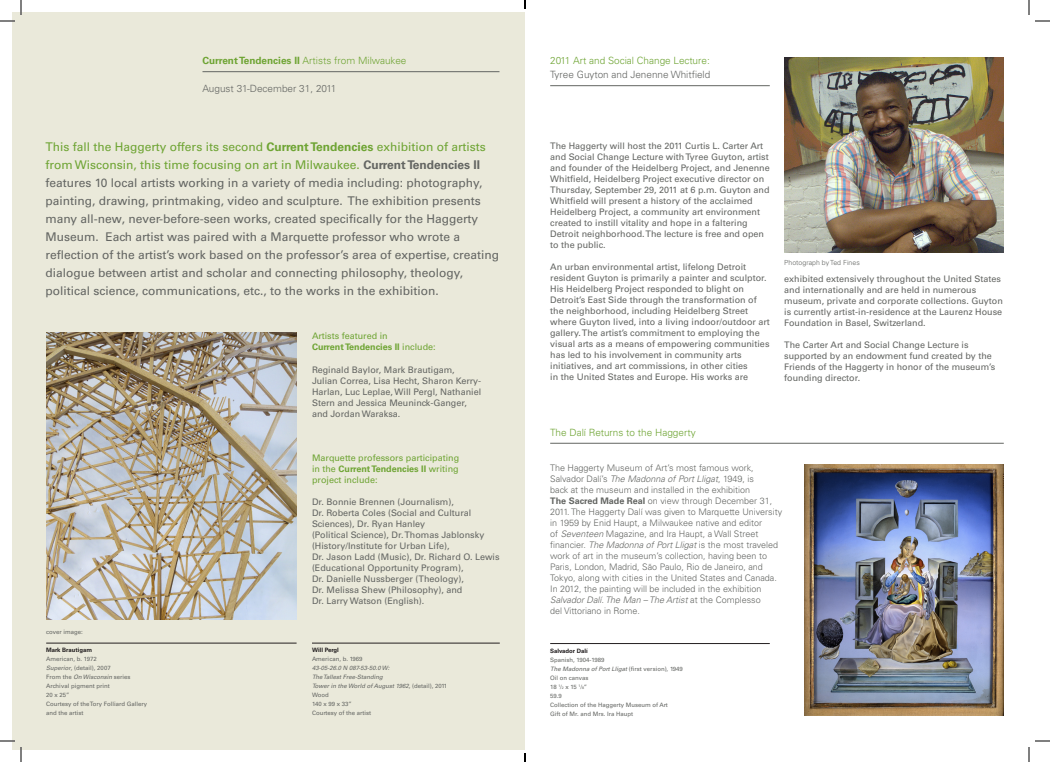
<style>
.page{position:relative;width:1050px;height:762px;background:#fff}
.page>*{position:absolute;margin:0;border:0;box-sizing:border-box;transform-origin:0 0}
.t1{font:12px/18px "Univers LT Std";color:#636562}
.t2{font:300 10px/14px "Univers LT Std";color:#6ea433}
.t3{font:300 10px "Univers LT Std";color:#636562}
.t4{font:9px/11px "Univers LT Std";color:#636562}
.t5{font:300 9px/11px "Univers LT Std";color:#636562}
.t6{font:9px/11px "Univers LT Std";color:#6ea433}
._06_Caption{font:300 7px "Univers LT Std";color:#636562}
.t7{font:6px/9px "Univers LT Std";color:#636562}
.t8{font:italic 6px/9px "Univers LT Std";color:#636562}
.t9{font:700 6px "Univers LT Std";color:#231f20}
.s1{font-weight:700}
.s2{color:#6ea433}
.s3{font-weight:700;color:#6ea433}
.s4{font-style:italic}
.s5{font-style:normal}
.s6{color:#636562}
.s7{font-size:3.5px}
</style>
<div class="page">
<div style="left:12px;top:12px;width:513px;height:738px;background:#eae9da"></div>
<hr style="left:202px;top:71px;width:298px;height:1px;background:#636562">
<hr style="left:550px;top:85px;width:220px;height:1px;background:#636562">
<hr style="left:550px;top:443px;width:454px;height:1px;background:#636562">
<hr style="left:550px;top:643px;width:220px;height:1px;background:#231f20">
<img style="left:804px;top:465px;width:200px;height:251px">
<img style="left:46px;top:333px;width:251px;height:287px">
<hr style="left:312px;top:643px;width:188px;height:1px;background:#231f20">
<img style="left:784px;top:57px;width:220px;height:196px">
<hr style="left:46px;top:643px;width:251px;height:1px;background:#231f20">
<svg style="left:0;top:0;width:22px;height:22px"></svg>
<svg style="left:0;top:740px;width:22px;height:22px"></svg>
<svg style="left:1028px;top:0;width:22px;height:22px"></svg>
<svg style="left:1028px;top:740px;width:22px;height:22px"></svg>
<svg style="left:524px;top:0;width:2px;height:9px"></svg>
<svg style="left:524px;top:753px;width:2px;height:9px"></svg>
<p class="t2" style="left:202px;top:54px;width:206px"><span class="s1">Current Tendencies II</span> Artists from Milwaukee</p>
<p class="t3" style="left:202px;top:83px;width:135px">August 31-December 31, 2011</p>
<p class="t1" style="left:45px;top:138px;width:455px"><span class="s2">This fall the Haggerty offers its second</span> <span class="s3">Current Tendencies</span> <span class="s2">exhibition of artists from Wisconsin, this time focusing on art in Milwaukee.</span> <span class="s1">Current Tendencies II </span>features 10 local artists working in a variety of media including: photography, painting, drawing, printmaking, video and sculpture. The exhibition presents many all-new, never-before-seen works, created specifically for the Haggerty Museum. Each artist was paired with a Marquette professor who wrote a reflection of the artist’s work based on the professor’s area of expertise, creating dialogue between artist and scholar and connecting philosophy, theology, political science, communications, etc., to the works in the exhibition.</p>
<p class="t7" style="left:46px;top:628px;width:38px">cover image:</p>
<p class="t9" style="left:46px;top:647px;width:47px">Mark Brautigam</p>
<p class="t7" style="left:46px;top:655px;width:52px">American, b. 1972</p>
<p class="t7" style="left:46px;top:664px;width:66px"><span class="s4">Superior</span>, (detail), 2007</p>
<p class="t7" style="left:46px;top:673px;width:86px">From the <span class="s4">On Wisconsin</span> series</p>
<p class="t7" style="left:46px;top:682px;width:65px">Archival pigment print</p>
<p class="t7" style="left:46px;top:691px;width:25px">20 x 25”</p>
<p class="t7" style="left:46px;top:700px;width:102px">Courtesy of the Tory Folliard Gallery and the artist</p>
<p class="t6" style="left:312px;top:331px;width:125px">Artists featured in<br><span class="s1">Current Tendencies II</span> include:</p>
<p class="t4" style="left:312px;top:364px;width:171px">Reginald Baylor, Mark Brautigam, Julian Correa, Lisa Hecht, Sharon Kerry-Harlan, Luc Leplae, Will Pergl, Nathaniel Stern and Jessica Meuninck-Ganger, and Jordan Waraksa.</p>
<p class="t6" style="left:312px;top:452px;width:149px;text-align:justify">Marquette professors participating in the <span class="s1">Current Tendencies II</span> writing project include:</p>
<p class="t4" style="left:312px;top:497px;width:189px">Dr. Bonnie Brennen (Journalism),<br>Dr. Roberta Coles (Social and Cultural Sciences), Dr. Ryan Hanley<br>(Political Science), Dr. Thomas Jablonsky (History/Institute for Urban Life),<br>Dr. Jason Ladd (Music), Dr. Richard O. Lewis (Educational Opportunity Program),<br>Dr. Danielle Nussberger (Theology),<br>Dr. Melissa Shew (Philosophy), and<br>Dr. Larry Watson (English).</p>
<p class="t9" style="left:312px;top:647px;width:28px">Will Pergl</p>
<p class="t7" style="left:312px;top:655px;width:52px">American, b. 1969</p>
<p class="t8" style="left:312px;top:664px;width:137px">43-05-26.0 N 087-53-50.0 W:<br>The Tallest Free-Standing<br>Tower in the World of August 1962<span class="s5">, (detail), 2011</span></p>
<p class="t7" style="left:312px;top:691px;width:18px">Wood</p>
<p class="t7" style="left:312px;top:700px;width:41px">140 x 99 x 33”</p>
<p class="t7" style="left:312px;top:709px;width:61px">Courtesy of the artist</p>
<p class="t2" style="left:550px;top:54px;width:162px">2011 Art and Social Change Lecture:<br><span class="s6">Tyree Guyton and Jenenne Whitfield</span></p>
<p class="t4" style="left:550px;top:140px;width:221px">The Haggerty will host the 2011 Curtis L. Carter Art and Social Change Lecture with Tyree Guyton, artist and founder of the Heidelberg Project, and Jenenne Whitfield, Heidelberg Project executive director on Thursday, September 29, 2011 at 6 p.m. Guyton and Whitfield will present a history of the acclaimed Heidelberg Project, a community art environment created to instill vitality and hope in a faltering Detroit neighborhood. The lecture is free and open to the public.</p>
<p class="t4" style="left:550px;top:261px;width:221px">An urban environmental artist, lifelong Detroit resident Guyton is primarily a painter and sculptor.<br>His Heidelberg Project responded to blight on Detroit’s East Side through the transformation of the neighborhood, including Heidelberg Street where Guyton lived, into a living indoor/outdoor art gallery. The artist’s commitment to employing the visual arts as a means of empowering communities has led to his involvement in community arts initiatives, and art commissions, in other cities<br>in the United States and Europe. His works are</p>
<p class="t4" style="left:784px;top:273px;width:220px">exhibited extensively throughout the United States and internationally and are held in numerous museum, private and corporate collections. Guyton is currently artist-in-residence at the Laurenz House Foundation in Basel, Switzerland.</p>
<p class="_06_Caption" style="left:784px;top:258px;width:77px">Photograph by Ted Fines</p>
<p class="t4" style="left:784px;top:339px;width:213px">The Carter Art and Social Change Lecture is supported by an endowment fund created by the Friends of the Haggerty in honor of the museum’s founding director.</p>
<p class="t2" style="left:550px;top:425px;width:147px">The Dalí Returns to the Haggerty</p>
<p class="t5" style="left:550px;top:462px;width:234px">The Haggerty Museum of Art’s most famous work, Salvador Dalí’s <span class="s4">The Madonna of Port Lligat</span>, 1949, is<br>back at the museum and installed in the exhibition<br><span class="s1">The Sacred Made Real</span> on view through December 31, 2011. The Haggerty Dalí was given to Marquette University in 1959 by Enid Haupt, a Milwaukee native and editor<br>of <span class="s4">Seventeen</span> Magazine, and Ira Haupt, a Wall Street financier. <span class="s4">The Madonna of Port Lligat</span> is the most traveled work of art in the museum’s collection, having been to Paris, London, Madrid, São Paulo, Rio de Janeiro, and Tokyo, along with cities in the United States and Canada.<br>In 2012, the painting will be included in the exhibition <span class="s4">Salvador Dalí. The Man – The Artist</span> at the Complesso<br>del Vittoriano in Rome.</p>
<p class="t9" style="left:550px;top:647px;width:39px">Salvador Dalí</p>
<p class="t7" style="left:550px;top:655px;width:56px">Spanish, 1904-1989</p>
<p class="t8" style="left:550px;top:664px;width:134px">The Madonna of Port Lligat <span class="s5">(first version), 1949</span></p>
<p class="t7" style="left:550px;top:673px;width:40px">Oil on canvas</p>
<p class="t7" style="left:550px;top:682px;width:39px">18 <sup>1</sup>/<span class="s7">2</span> x 15 <sup>1</sup>/<span class="s7">8</span>”</p>
<p class="t7" style="left:550px;top:691px;width:13px">59.9</p>
<p class="t7" style="left:550px;top:700px;width:119px">Collection of the Haggerty Museum of Art</p>
<p class="t7" style="left:550px;top:709px;width:84px">Gift of Mr. and Mrs. Ira Haupt</p>
</div>
